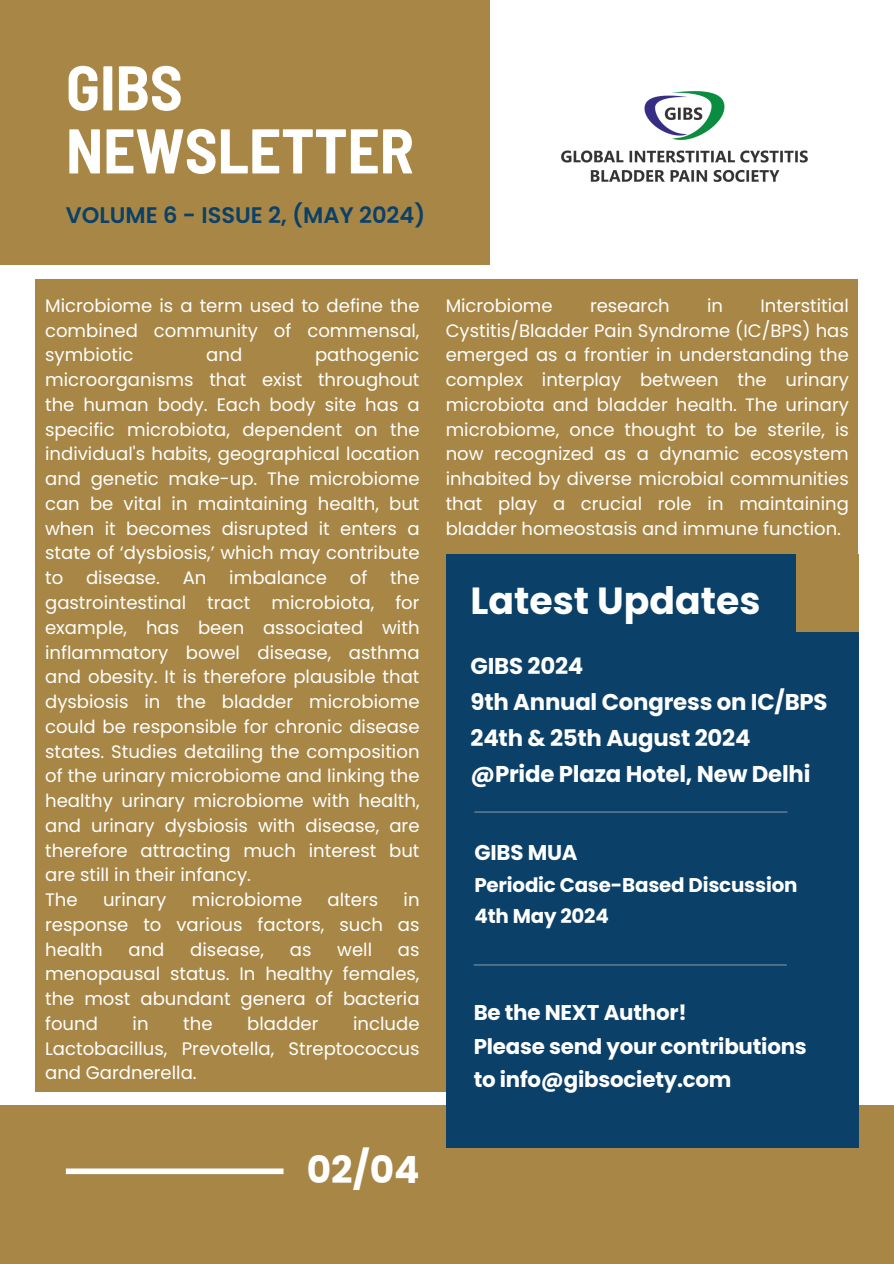
<style>
.page{position:relative;width:894px;height:1264px;background:#fff}
.page>*{position:absolute;margin:0;border:0;box-sizing:border-box;transform-origin:0 0}
.t1{font:700 semi-condensed 63px/63px "Barlow";color:#fff}
.t2{font:700 37.8px "Poppins";color:#fff}
.t3{font:700 37.5px "Poppins";color:#fff}
.t4{font:700 22.8px/36px "Poppins";letter-spacing:-.01em;color:#fff}
.t5{font:600 22.5px "Poppins";color:#0b4068}
.t6{font:700 21.3px/33.8px "Poppins";letter-spacing:-.01em;color:#fff}
.t7{font:700 19.8px/31.5px "Poppins";letter-spacing:-.01em;color:#fff}
.t8{font:18px/24.8px "Poppins";color:#fff;text-align:justify}
</style>
<div class="page">
<div style="left:0;top:0;width:489px;height:264px;background:#a88746"></div>
<div style="left:35px;top:279px;width:822px;height:813px;background:#a88746"></div>
<div style="left:0;top:1104px;width:893px;height:159px;background:#a88746"></div>
<div style="left:66px;top:1168px;width:217px;height:6px;background:#fff"></div>
<img style="left:561px;top:91px;width:247px;height:91px">
<div style="left:445px;top:554px;width:413px;height:593px;background:#0b4068"></div>
<div style="left:795px;top:554px;width:63px;height:78px;background:#a88746"></div>
<hr style="left:474px;top:811px;width:313px;height:1px;background:#7c93a4">
<hr style="left:473px;top:964px;width:313px;height:1px;background:#7c93a4">
<p class="t1" style="left:66px;top:54px;width:349px">GIBS<br>NEWSLETTER</p>
<p class="t5" style="left:66px;top:199px;width:361px">VOLUME 6 - ISSUE 2, (MAY 2024)</p>
<h4 class="t8" style="left:45px;top:293px;width:376px">Microbiome is a term used to define the combined community of commensal, symbiotic</h4>
<h4 class="t8" style="left:45px;top:343px;width:376px;text-indent:270px">pathogenic microorganisms that exist throughout the human body. Each body site has a specific microbiota, dependent on the individual's habits, geographical location and genetic make-up. The microbiome can be vital in maintaining health, but when it becomes disrupted it enters a state of ‘dysbiosis,’ which may contribute to</h4>
<h4 class="t8" style="left:206px;top:343px;width:37px">and</h4>
<h4 class="t8" style="left:86px;top:565px;width:75px">disease.</h4>
<h4 class="t8" style="left:183px;top:565px;width:25px">An</h4>
<h4 class="t8" style="left:229px;top:565px;width:99px">imbalance</h4>
<h4 class="t8" style="left:350px;top:565px;width:19px">of</h4>
<h4 class="t8" style="left:45px;top:565px;width:376px;text-indent:345px">the gastrointestinal tract microbiota, for example, has been associated with inflammatory bowel disease, asthma and obesity. It is therefore plausible that dysbiosis in the bladder microbiome could be responsible for chronic disease states. Studies detailing the composition of the urinary microbiome and linking the healthy urinary microbiome with health, and urinary dysbiosis with disease, are therefore attracting much interest but are still in their infancy.</h4>
<p class="t8" style="left:45px;top:887px;width:34px">The</p>
<p class="t8" style="left:103px;top:887px;width:65px">urinary</p>
<p class="t8" style="left:192px;top:887px;width:112px">microbiome</p>
<p class="t8" style="left:327px;top:887px;width:52px">alters</p>
<p class="t8" style="left:45px;top:887px;width:376px;text-indent:358px">in response to various factors, such as health</p>
<p class="t8" style="left:128px;top:937px;width:37px">and</p>
<p class="t8" style="left:190px;top:937px;width:75px">disease,</p>
<p class="t8" style="left:290px;top:937px;width:23px">as</p>
<p class="t8" style="left:337px;top:937px;width:36px">well</p>
<p class="t8" style="left:45px;top:937px;width:376px;text-indent:353px">as menopausal status. In healthy females, the most abundant genera of bacteria found</p>
<p class="t8" style="left:45px;top:1011px;width:376px;text-indent:308px">include Lactobacillus, Prevotella, Streptococcus and Gardnerella.</p>
<p class="t8" style="left:133px;top:1011px;width:17px">in</p>
<p class="t8" style="left:183px;top:1011px;width:31px">the</p>
<p class="t8" style="left:247px;top:1011px;width:73px">bladder</p>
<h1 class="t3" style="left:307px;top:1143px;width:114px">02/04</h1>
<h3 class="t8" style="left:445px;top:293px;width:404px;text-indent:315px">Interstitial Cystitis/Bladder Pain Syndrome (IC/BPS) has emerged as a frontier in understanding the complex interplay between the urinary microbiota and bladder health. The urinary microbiome, once thought to be sterile, is now recognized as a dynamic ecosystem inhabited by diverse microbial communities that play a crucial role in maintaining bladder homeostasis and immune function.</h3>
<h3 class="t8" style="left:445px;top:293px;width:108px">Microbiome</h3>
<h3 class="t8" style="left:590px;top:293px;width:81px">research</h3>
<h3 class="t8" style="left:707px;top:293px;width:17px">in</h3>
<h5 class="t2" style="left:470px;top:574px;width:291px">Latest Updates</h5>
<h6 class="t4" style="left:470px;top:648px;width:358px">GIBS 2024<br>9th Annual Congress on IC/BPS<br>24th &amp; 25th August 2024 @Pride Plaza Hotel, New Delhi</h6>
<h2 class="t6" style="left:474px;top:836px;width:105px">GIBS MUA</h2>
<h2 class="t7" style="left:474px;top:869px;width:324px">Periodic Case-Based Discussion<br>4th May 2024</h2>
<h5 class="t6" style="left:473px;top:995px;width:334px">Be the NEXT Author!<br>Please send your contributions to info@gibsociety.com</h5>
</div>
